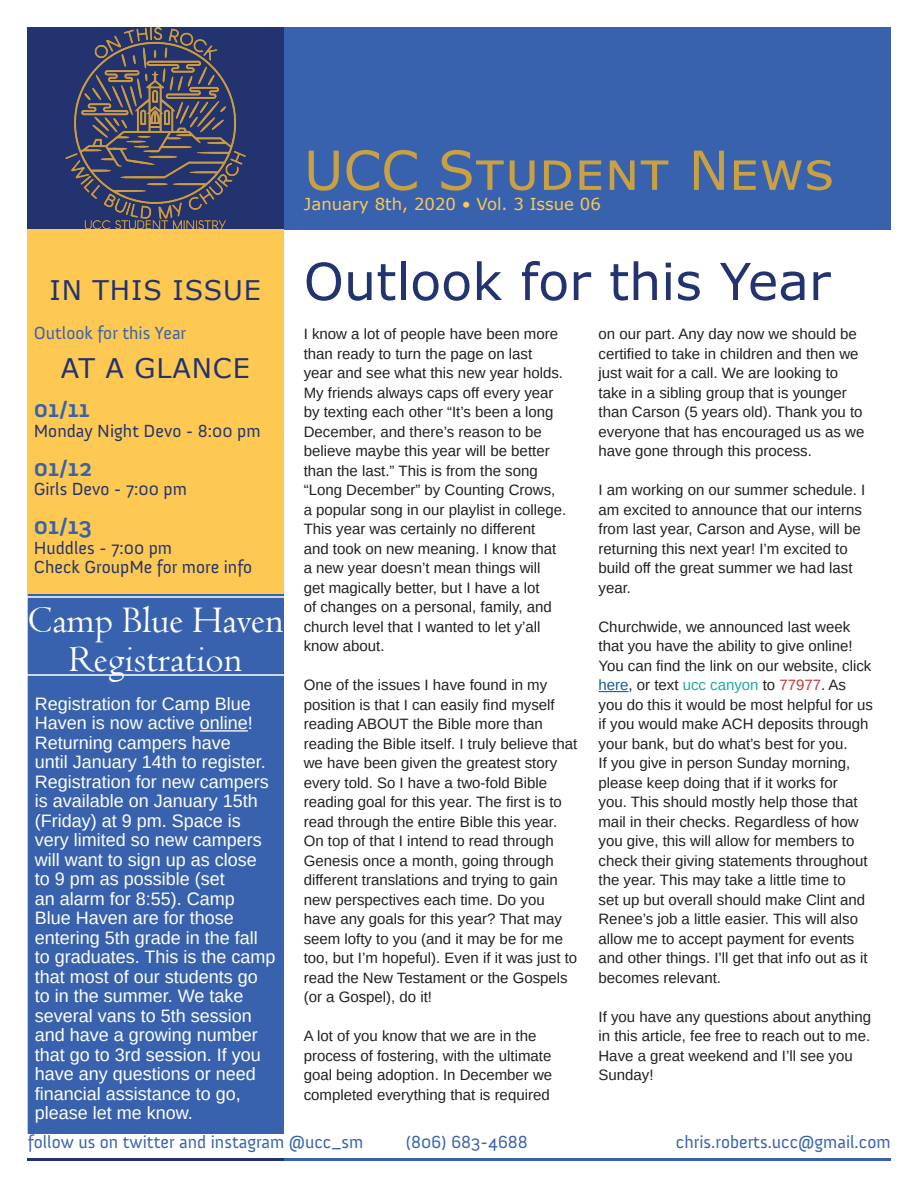
<style>
.page{position:relative;width:918px;height:1188px;background:#fff}
.page>*{position:absolute;margin:0;border:0;box-sizing:border-box;transform-origin:0 0}
.t1{font:54px "Verdana";color:#c9a042}
.Major_Title{font:51px "Verdana";color:#233370}
.Calendar_date{font:39px/39px "Centaur";color:#fff;text-align:center}
.Sidebar_Title{font:27px "Verdana";letter-spacing:.035em;color:#233370}
.At_a_Glance_Dates{font:700 24px "Anivers";color:#3962ae}
.Calendar_date-2{font:18px/19.5px "Arimo";color:#fff}
.Cover_Page_Sidebar_C{font:18px "Anivers";color:#3962ae}
.At_a_Glance_Events{font:18px "Anivers";color:#233370}
.t2{font:16.5px "Verdana";color:#fec952}
.Content{font:15px/19.5px "Arimo";color:#231f20}
.s1{color:#175d9e}
.s2{color:#20a6a3}
.s3{color:#c03938}
</style>
<div class="page">
<div style="left:284px;top:27px;width:607px;height:203px;background:#3962ae"></div>
<div style="left:27px;top:27px;width:257px;height:203px;background:#233370"></div>
<img style="left:54px;top:27px;width:202px;height:203px">
<hr style="left:284px;top:1158px;width:607px;height:3px;background:#3962ae">
<hr style="left:27px;top:1158px;width:257px;height:3px;background:#233370">
<hr style="left:598px;top:691px;width:31px;height:1px;background:#175d9e">
<div style="left:27px;top:230px;width:257px;height:904px;background:#fec952"></div>
<div style="left:28px;top:594px;width:256px;height:540px;background:#3962ae"></div>
<hr style="left:21px;top:596px;width:269px;height:2px;background:#fff">
<hr style="left:21px;top:674px;width:269px;height:2px;background:#fff">
<hr style="left:200px;top:730px;width:48px;height:2px;background:#fff">
<p class="Sidebar_Title" style="left:49px;top:272px;width:213px">IN THIS ISSUE</p>
<p class="Cover_Page_Sidebar_C" style="left:34px;top:323px;width:154px">Outlook for this Year</p>
<p class="Sidebar_Title" style="left:61px;top:350px;width:191px">AT A GLANCE</p>
<p class="At_a_Glance_Dates" style="left:34px;top:396px;width:58px">01/11</p>
<p class="At_a_Glance_Events" style="left:34px;top:421px;width:228px">Monday Night Devo - 8:00 pm</p>
<p class="At_a_Glance_Dates" style="left:34px;top:454px;width:60px">01/12</p>
<p class="At_a_Glance_Events" style="left:34px;top:479px;width:155px">Girls Devo - 7:00 pm</p>
<p class="At_a_Glance_Dates" style="left:34px;top:513px;width:60px">01/13</p>
<p class="At_a_Glance_Events" style="left:34px;top:538px;width:140px">Huddles - 7:00 pm</p>
<p class="At_a_Glance_Events" style="left:34px;top:557px;width:220px">Check GroupMe for more info</p>
<p class="Calendar_date" style="left:28px;top:600px;width:257px">Camp Blue Haven<br>Registration</p>
<p class="Calendar_date-2" style="left:35px;top:694px;width:242px">Registration for Camp Blue<br>Haven is now active online!<br>Returning campers have<br>until January 14th to register.<br>Registration for new campers is available on January 15th (Friday) at 9 pm. Space is very limited so new campers will want to sign up as close to 9 pm as possible (set<br>an alarm for 8:55). Camp<br>Blue Haven are for those entering 5th grade in the fall to graduates. This is the camp that most of our students go to in the summer. We take several vans to 5th session and have a growing number that go to 3rd session. If you have any questions or need financial assistance to go, please let me know.</p>
<h1 class="t1" style="left:304px;top:133px;width:532px">UCC Student News</h1>
<p class="t2" style="left:304px;top:192px;width:298px">January 8th, 2020 • Vol. 3 Issue 06</p>
<p class="Major_Title" style="left:304px;top:246px;width:528px">Outlook for this Year</p>
<p class="Content" style="left:304px;top:324px;width:264px">I know a lot of people have been more than ready to turn the page on last<br>year and see what this new year holds.<br>My friends always caps off every year by texting each other “It’s been a long December, and there’s reason to be believe maybe this year will be better than the last.” This is from the song “Long December” by Counting Crows, a popular song in our playlist in college.<br>This year was certainly no different<br>and took on new meaning. I know that a new year doesn’t mean things will<br>get magically better, but I have a lot<br>of changes on a personal, family, and church level that I wanted to let y’all know about.</p>
<p class="Content" style="left:304px;top:675px;width:275px">One of the issues I have found in my position is that I can easily find myself reading ABOUT the Bible more than reading the Bible itself. I truly believe that we have been given the greatest story every told. So I have a two-fold Bible reading goal for this year. The first is to read through the entire Bible this year.<br>On top of that I intend to read through Genesis once a month, going through different translations and trying to gain new perspectives each time. Do you have any goals for this year? That may seem lofty to you (and it may be for me too, but I’m hopeful). Even if it was just to read the New Testament or the Gospels (or a Gospel), do it!</p>
<p class="Content" style="left:304px;top:1026px;width:250px">A lot of you know that we are in the process of fostering, with the ultimate goal being adoption. In December we completed everything that is required</p>
<p class="Content" style="left:598px;top:324px;width:267px">on our part. Any day now we should be certified to take in children and then we just wait for a call. We are looking to take in a sibling group that is younger than Carson (5 years old). Thank you to everyone that has encouraged us as we have gone through this process.</p>
<p class="Content" style="left:598px;top:480px;width:268px">I am working on our summer schedule. I am excited to announce that our interns from last year, Carson and Ayse, will be returning this next year! I’m excited to build off the great summer we had last year.</p>
<p class="Content" style="left:598px;top:617px;width:276px">Churchwide, we announced last week that you have the ability to give online!<br>You can find the link on our website, click <span class="s1">here</span>, or text <span class="s2">ucc canyon</span> to <span class="s3">77977</span>. As you do this it would be most helpful for us if you would make ACH deposits through your bank, but do what’s best for you.<br>If you give in person Sunday morning, please keep doing that if it works for<br>you. This should mostly help those that mail in their checks. Regardless of how you give, this will allow for members to check their giving statements throughout the year. This may take a little time to<br>set up but overall should make Clint and Renee’s job a little easier. This will also allow me to accept payment for events and other things. I’ll get that info out as it becomes relevant.</p>
<p class="Content" style="left:598px;top:1007px;width:274px">If you have any questions about anything in this article, fee free to reach out to me.<br>Have a great weekend and I’ll see you<br>Sunday!</p>
<p class="Cover_Page_Sidebar_C" style="left:28px;top:1132px;width:337px">follow us on twitter and instagram @ucc_sm</p>
<p class="Cover_Page_Sidebar_C" style="left:406px;top:1132px;width:123px">(806) 683-4688</p>
<p class="Cover_Page_Sidebar_C" style="left:676px;top:1132px;width:216px">chris.roberts.ucc@gmail.com</p>
</div>
